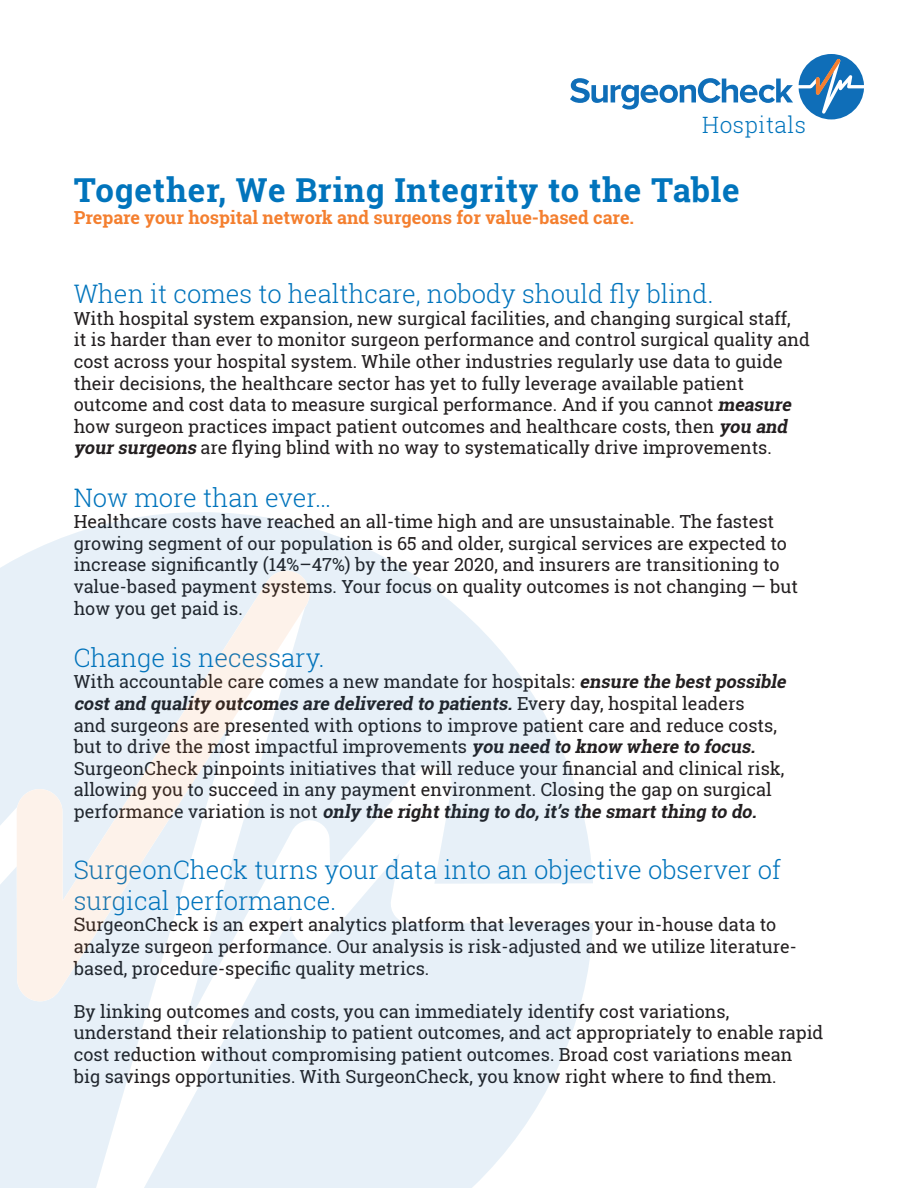
<style>
.page{position:relative;width:918px;height:1188px;background:#fff}
.page>*{position:absolute;margin:0;border:0;box-sizing:border-box;transform-origin:0 0}
.t1{font:700 33px "Roboto Slab";letter-spacing:.025em;color:#0174bc}
.t2{font:300 25.5px/30.6px "Roboto Slab";color:#0174bc}
.t3{font:300 22.5px "Roboto Slab";letter-spacing:.025em;color:#0174bc}
.t4{font:18px/21.6px "Roboto Slab";color:#231f20}
.t5{font:700 18px "Roboto Slab";color:#f47f2f}
.s1{font-weight:700;font-style:italic}
.s2{font-family:"Lexia"}
</style>
<div class="page">
<svg style="left:570px;top:78px;width:223px;height:32px"></svg>
<svg style="left:799px;top:54px;width:65px;height:65px"></svg>
<svg style="left:0;top:512px;width:550px;height:213px;fill:#e7f0f8"></svg>
<svg style="left:0;top:725px;width:593px;height:463px;fill:#e7f0f8"></svg>
<svg style="left:17px;top:567px;width:296px;height:434px;fill:#e7f0f8"></svg>
<p class="t3" style="left:702px;top:109px;width:105px">Hospitals</p>
<p class="t1" style="left:74px;top:167px;width:667px">Together, We Bring Integrity to the Table</p>
<p class="t5" style="left:74px;top:205px;width:562px">Prepare your hospital network and surgeons for value-based care.</p>
<p class="t2" style="left:74px;top:278px;width:641px">When it comes to healthcare, nobody should fly blind.</p>
<p class="t4" style="left:74px;top:307px;width:718px">With hospital system expansion, new surgical facilities, and changing surgical staff,</p>
<p class="t4" style="left:74px;top:329px;width:738px">it is harder than ever to monitor surgeon performance and control surgical quality and cost across your hospital system. While other industries regularly use data to guide</p>
<p class="t4" style="left:74px;top:372px;width:672px">their decisions, the healthcare sector has yet to fully leverage available patient</p>
<p class="t4" style="left:74px;top:394px;width:723px">outcome and cost data to measure surgical performance. And if you cannot <span class="s1">measure </span>how surgeon practices impact patient outcomes and healthcare costs, then <span class="s1">you and yoursurgeons</span> are flying blind with no way to systematically drive improvements.</p>
<p class="t2" style="left:74px;top:481px;width:259px">Now more than ever…</p>
<p class="t4" style="left:74px;top:511px;width:726px">Healthcare costs have reached an all-time high and are unsustainable. The fastest growing segment of our population is 65 and older, surgical services are expected to increase significantly (14%–47%) by the year 2020, and insurers are transitioning to value-based payment systems. Your focus on quality outcomes is not changing — but how you get paid is.</p>
<p class="t2" style="left:74px;top:642px;width:252px">Change is necessary.</p>
<p class="t4" style="left:74px;top:671px;width:718px">With accountable care comes a new mandate for hospitals: <span class="s1">ensure the bestpossible</span></p>
<p class="t4" style="left:74px;top:693px;width:712px"><span class="s1">costand quality outcomes are delivered to patients.</span> E v e r y d a y, h o s p i t a l l e a d e r s<br>and surgeons are presented with options to improve patient care and reduce costs, but to drive the most impactful improvements <span class="s1">you need to know where to focus.<br></span>SurgeonCheck pinpoints initiatives that will reduce your financial and clinical risk, allowing you to succeed in any payment environment. Closing the gap on surgical p e r f o r m a n c e v a r i a t i o n i s n o t <span class="s1">only the rightthing to do,it’s the smartthing to do.</span></p>
<p class="t2" style="left:74px;top:854px;width:709px">SurgeonCheck turns your data into an objective observer of surgical performance.</p>
<p class="t4" style="left:74px;top:914px;width:724px"><span class="s2">S</span>urgeonCheck is an expert analytics platform that leverages your in-house data to analyze surgeon performance. Our analysis is risk-adjusted and we utilize literature&shy;based, procedure-specific quality metrics.</p>
<p class="t4" style="left:74px;top:1000px;width:751px">By linking outcomes and costs, you can immediately identify cost variations, understand their relationship to patient outcomes, and act appropriately to enable rapid cost reduction without compromising patient outcomes. Broad cost variations mean</p>
<p class="t4" style="left:74px;top:1065px;width:704px">big savings opportunities. With SurgeonCheck, you know right where to find them.</p>
</div>
